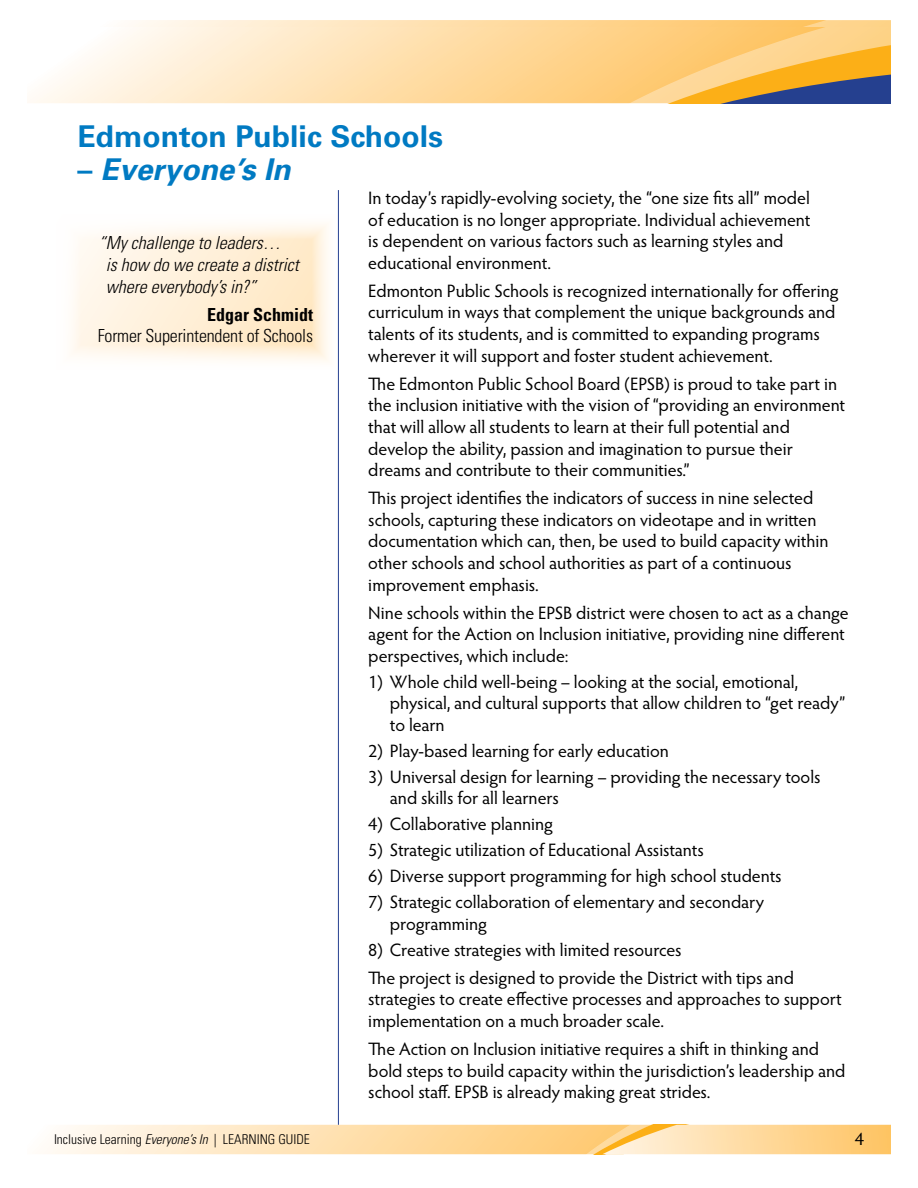
<style>
.page{position:relative;width:918px;height:1188px;background:#fff}
.page>*{position:absolute;margin:0;border:0;box-sizing:border-box;transform-origin:0 0}
.t1{font:700 30px "Univers LT Std";color:#007ac2}
.t2{font:italic 700 30px "Univers";color:#007ac2}
.t3{font:18px/21.6px "Hypatia Sans Pro";color:#000}
.t4{font:italic 300 condensed 18px/21.6px "Univers";color:#000}
.t5{font:300 condensed 18px "Univers LT Std";letter-spacing:-.01em;color:#000}
.t6{font:700 condensed 18px "Univers LT Std";color:#000}
.t7{font:300 condensed 13.5px "Univers LT Std";color:#000}
.s1{font-family:"Univers LT Std";font-style:normal}
.s2{font-style:italic}
</style>
<div class="page">
<svg style="left:47px;top:1125px;width:844px;height:29px;background:#fedda8"></svg>
<hr style="left:338px;top:190px;width:1px;height:935px;background:#25408f">
<svg style="left:129px;top:20px;width:336px;height:7px;background:#ffebce"></svg>
<svg style="left:72px;top:213px;width:266px;height:159px"></svg>
<svg style="left:30px;top:27px;width:435px;height:76px"></svg>
<svg style="left:465px;top:20px;width:426px;height:83px;background:#edc279"></svg>
<h1 class="t1" style="left:78px;top:119px;width:367px">Edmonton Public Schools</h1>
<h1 class="t2" style="left:78px;top:150px;width:214px"><span class="s1">–</span> Everyone’s In</h1>
<p class="t4" style="left:106px;top:232px;width:194px;text-indent:-7px">“My challenge to leaders…<br>is how do we create a district where everybody’s in?”</p>
<p class="t6" style="left:207px;top:303px;width:108px">Edgar Schmidt</p>
<p class="t5" style="left:98px;top:325px;width:217px">Former Superintendent of Schools</p>
<p class="t3" style="left:368px;top:186px;width:444px">In today’s rapidly-evolving society, the “one size fits all” model of education is no longer appropriate. Individual achievement is dependent on various factors such as learning styles and educational environment.</p>
<p class="t3" style="left:368px;top:279px;width:472px">Edmonton Public Schools is recognized internationally for offering curriculum in ways that complement the unique backgrounds and talents of its students, and is committed to expanding programs wherever it will support and foster student achievement.</p>
<p class="t3" style="left:368px;top:372px;width:478px">The Edmonton Public School Board (EPSB) is proud to take part in the inclusion initiative with the vision of “providing an environment that will allow all students to learn at their full potential and develop the ability, passion and imagination to pursue their dreams and contribute to their communities.”</p>
<p class="t3" style="left:368px;top:487px;width:462px">This project identifies the indicators of success in nine selected schools, capturing these indicators on videotape and in written documentation which can, then, be used to build capacity within other schools and school authorities as part of a continuous improvement emphasis.</p>
<p class="t3" style="left:368px;top:601px;width:482px">Nine schools within the EPSB district were chosen to act as a change agent for the Action on Inclusion initiative, providing nine different perspectives, which include:</p>
<p class="t3" style="left:390px;top:670px;width:457px;text-indent:-22px">1) Whole child well-being – looking at the social, emotional, physical, and cultural supports that allow children to “get ready” to learn</p>
<p class="t3" style="left:368px;top:739px;width:302px">2) Play-based learning for early education</p>
<p class="t3" style="left:390px;top:765px;width:432px;text-indent:-22px">3) Universal design for learning – providing the necessary tools and skills for all learners</p>
<p class="t3" style="left:368px;top:813px;width:186px">4) Collaborative planning</p>
<p class="t3" style="left:368px;top:839px;width:337px">5) Strategic utilization of Educational Assistants</p>
<p class="t3" style="left:368px;top:865px;width:415px">6) Diverse support programming for high school students</p>
<p class="t3" style="left:390px;top:891px;width:376px;text-indent:-22px">7) Strategic collaboration of elementary and secondary programming</p>
<p class="t3" style="left:368px;top:935px;width:427px;line-height:28px">8) Creative strategies with limited resources<br>The project is designed to provide the District with tips and</p>
<p class="t3" style="left:368px;top:988px;width:475px">strategies to create effective processes and approaches to support implementation on a much broader scale.</p>
<p class="t3" style="left:368px;top:1038px;width:479px">The Action on Inclusion initiative requires a shift in thinking and bold steps to build capacity within the jurisdiction’s leadership and school staff. EPSB is already making great strides.</p>
<p class="t7" style="left:54px;top:1131px;width:257px">Inclusive Learning <span class="s2">Everyone’s In</span> | LEARNING GUIDE</p>
<p class="t3" style="left:855px;top:1127px;width:11px">4</p>
</div>
